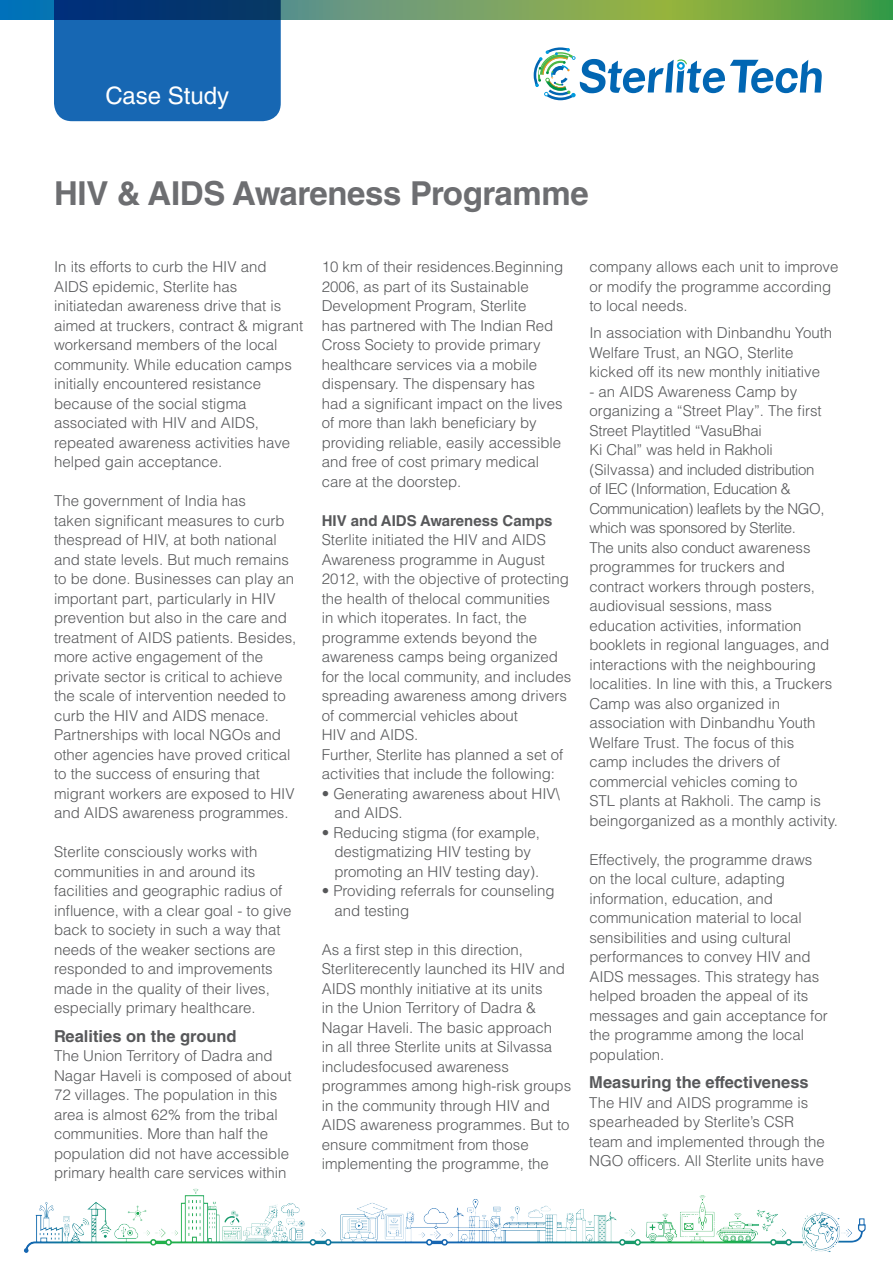
<style>
.page{position:relative;width:893px;height:1263px;background:#fff}
.page>*{position:absolute;margin:0;border:0;box-sizing:border-box;transform-origin:0 0}
.t1{font:700 33px "Helvetica LT Std";letter-spacing:-.01em;color:#6d6e71}
.t2{font:24px "Helvetica LT Std";color:#fff}
.t3{font:700 16.5px "Helvetica LT Std";color:#57585a}
.t4{font:300 15px/19.5px "Helvetica LT Std";color:#57585a}
.t5{font:700 15px "Helvetica LT Std";color:#57585a}
</style>
<div class="page">
<img style="left:23px;top:1188px;width:843px;height:65px">
<svg style="left:534px;top:47px;width:288px;height:53px"></svg>
<div style="left:54px;top:20px;width:227px;height:101px;background:#1767b3"></div>
<svg style="left:1px;top:0;width:891px;height:20px;background:#508464"></svg>
<h2 class="t2" style="left:106px;top:82px;width:125px">Case Study</h2>
<h1 class="t1" style="left:54px;top:174px;width:536px">HIV &amp; AIDS Awareness Programme</h1>
<p class="t4" style="left:54px;top:257px;width:251px">In its efforts to curb the HIV and<br>AIDS epidemic, Sterlite has initiatedan awareness drive that is aimed at truckers, contract &amp; migrant workersand members of the local community. While education camps initially encountered resistance because of the social stigma associated with HIV and AIDS, repeated awareness activities have helped gain acceptance.</p>
<p class="t4" style="left:54px;top:491px;width:244px">The government of India has<br>taken significant measures to curb thespread of HIV, at both national and state levels. But much remains to be done. Businesses can play an important part, particularly in HIV prevention but also in the care and treatment of AIDS patients. Besides, more active engagement of the private sector is critical to achieve the scale of intervention needed to curb the HIV and AIDS menace.<br>Partnerships with local NGOs and other agencies have proved critical to the success of ensuring that migrant workers are exposed to HIV and AIDS awareness programmes.</p>
<p class="t4" style="left:54px;top:842px;width:239px">Sterlite consciously works with communities in and around its facilities and geographic radius of influence, with a clear goal - to give back to society in such a way that needs of the weaker sections are responded to and improvements made in the quality of their lives, especially primary healthcare.</p>
<p class="t3" style="left:54px;top:1026px;width:184px">Realities on the ground</p>
<p class="t4" style="left:54px;top:1046px;width:239px">The Union Territory of Dadra and Nagar Haveli is composed of about 72 villages. The population in this area is almost 62% from the tribal communities. More than half the population did not have accessible primary health care services within</p>
<p class="t4" style="left:322px;top:257px;width:243px">10 km of their residences.Beginning<br>2006, as part of its Sustainable<br>Development Program, Sterlite<br>has partnered with The Indian Red<br>Cross Society to provide primary healthcare services via a mobile dispensary. The dispensary has had a significant impact on the lives of more than lakh beneficiary by providing reliable, easily accessible and free of cost primary medical care at the doorstep.</p>
<p class="t5" style="left:322px;top:511px;width:232px">HIV and AIDS Awareness Camps</p>
<p class="t4" style="left:322px;top:530px;width:251px">Sterlite initiated the HIV and AIDS Awareness programme in August 2012, with the objective of protecting the health of thelocal communities<br>in which itoperates. In fact, the programme extends beyond the awareness camps being organized for the local community, and includes spreading awareness among drivers of commercial vehicles about<br>HIV and AIDS.<br>Further, Sterlite has planned a set of activities that include the following:</p>
<p class="t4" style="left:334px;top:784px;width:227px;text-indent:-13px">• Generating awareness about HIV\ and AIDS.</p>
<p class="t4" style="left:334px;top:823px;width:207px;text-indent:-13px">• Reducing stigma (for example, destigmatizing HIV testing by promoting an HIV testing day).</p>
<p class="t4" style="left:334px;top:881px;width:222px;text-indent:-13px">• Providing referrals for counseling and testing</p>
<p class="t4" style="left:322px;top:940px;width:251px">As a first step in this direction, Sterliterecently launched its HIV and AIDS monthly initiative at its units<br>in the Union Territory of Dadra &amp; Nagar Haveli. The basic approach<br>in all three Sterlite units at Silvassa includesfocused awareness programmes among high-risk groups in the community through HIV and AIDS awareness programmes. But to ensure commitment from those implementing the programme, the</p>
<p class="t4" style="left:589px;top:257px;width:250px">company allows each unit to improve or modify the programme according to local needs.</p>
<p class="t4" style="left:589px;top:323px;width:244px">In association with Dinbandhu Youth<br>Welfare Trust, an NGO, Sterlite kicked off its new monthly initiative</p>
<p class="t4" style="left:589px;top:382px;width:250px">- an AIDS Awareness Camp by organizing a “Street Play”. The first Street Playtitled “VasuBhai<br>Ki Chal” was held in Rakholi (Silvassa) and included distribution<br>of IEC (Information, Education &amp; Communication) leaflets by the NGO, which was sponsored by Sterlite.<br>The units also conduct awareness programmes for truckers and contract workers through posters, audiovisual sessions, mass education activities, information booklets in regional languages, and interactions with the neighbouring localities. In line with this, a Truckers Camp was also organized in association with Dinbandhu Youth Welfare Trust. The focus of this<br>camp includes the drivers of commercial vehicles coming to<br>STL plants at Rakholi. The camp is beingorganized as a monthly activity.</p>
<p class="t4" style="left:589px;top:850px;width:240px">Effectively, the programme draws on the local culture, adapting information, education, and communication material to local sensibilities and using cultural performances to convey HIV and<br>AIDS messages. This strategy has helped broaden the appeal of its messages and gain acceptance for the programme among the local population.</p>
<p class="t3" style="left:589px;top:1072px;width:221px">Measuring the effectiveness</p>
<p class="t4" style="left:589px;top:1093px;width:237px">The HIV and AIDS programme is spearheaded by Sterlite’s CSR team and implemented through the<br>NGO officers. All Sterlite units have</p>
</div>
